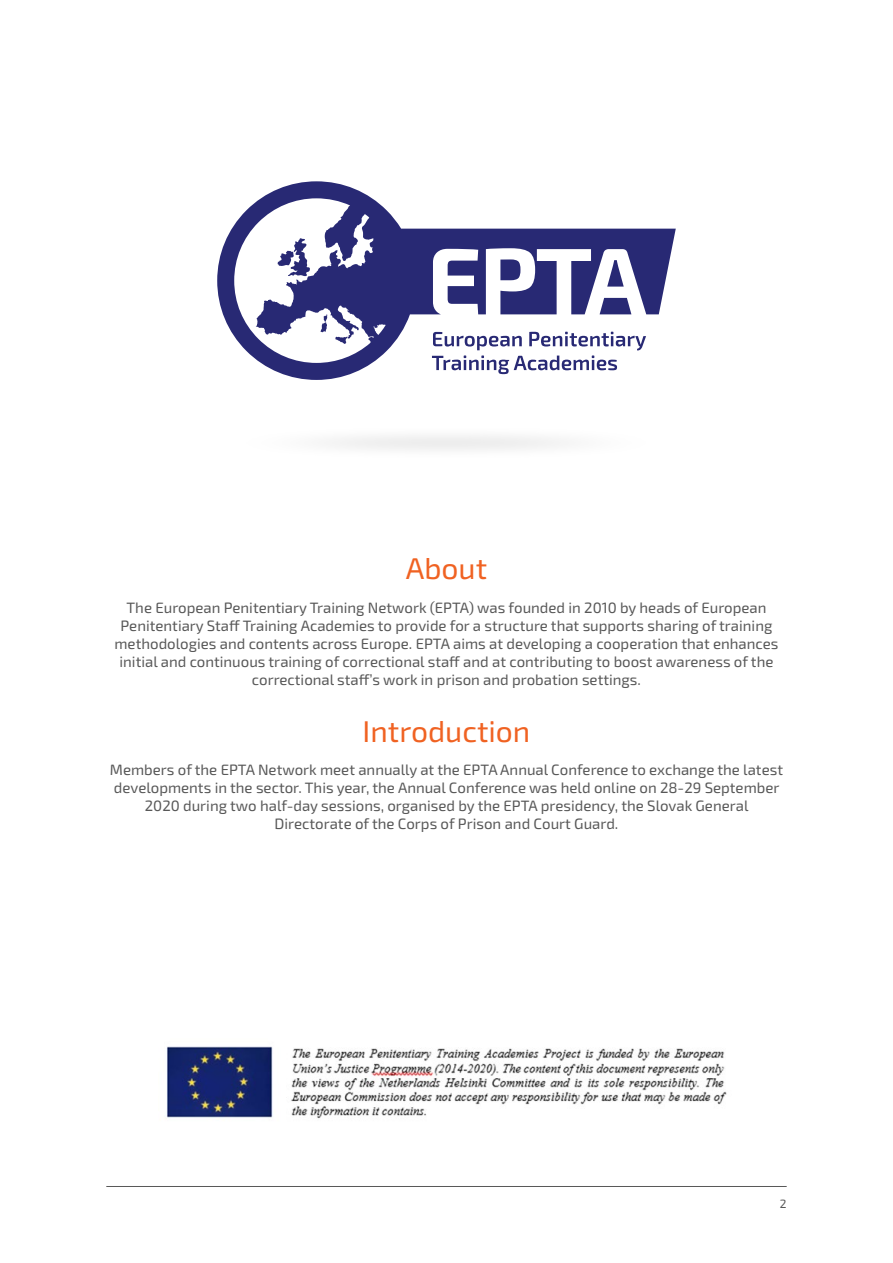
<style>
.page{position:relative;width:893px;height:1263px;background:#fff}
.page>*{position:absolute;margin:0;border:0;box-sizing:border-box;transform-origin:0 0}
.Subheadline_1{font:30px "Exo 2";color:#f06222}
.Body_text{font:15px/18px "Exo 2";color:#585858;text-align:center}
.t1{font:12px "Exo 2";color:#585858}
</style>
<div class="page">
<svg style="left:217px;top:181px;width:459px;height:199px"></svg>
<svg style="left:432px;top:332px;width:214px;height:42px"></svg>
<hr style="left:106px;top:1186px;width:681px;height:1px;background:#585858">
<img style="left:166px;top:1046px;width:561px;height:73px">
<p class="Subheadline_1" style="left:406px;top:547px;width:83px">About</p>
<p class="Body_text" style="left:115px;top:598px;width:665px">The European Penitentiary Training Network (EPTA) was founded in 2010 by heads of European Penitentiary Staff Training Academies to provide for a structure that supports sharing of training methodologies and contents across Europe. EPTA aims at developing a cooperation that enhances initial and continuous training of correctional staff and at contributing to boost awareness of the correctional staff’s work in prison and probation settings.</p>
<p class="Subheadline_1" style="left:363px;top:711px;width:169px">Introduction</p>
<p class="Body_text" style="left:110px;top:760px;width:675px">Members of the EPTA Network meet annually at the EPTA Annual Conference to exchange the latest developments in the sector. This year, the Annual Conference was held online on 28-29 September 2020 during two half-day sessions, organised by the EPTA presidency, the Slovak General Directorate of the Corps of Prison and Court Guard.</p>
<p class="t1" style="left:780px;top:1196px;width:8px">2</p>
</div>
